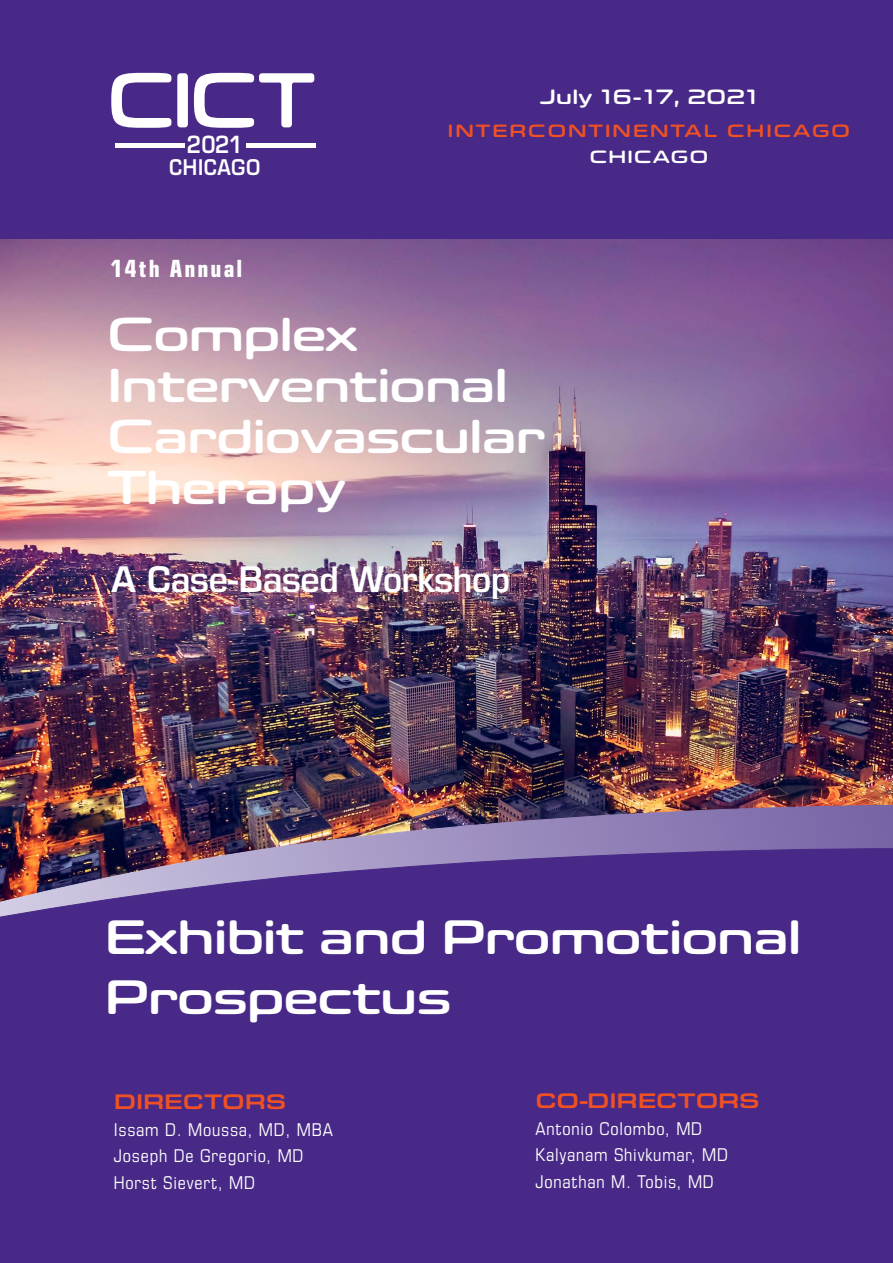
<style>
.page{position:relative;width:893px;height:1263px;background:#fff}
.page>*{position:absolute;margin:0;border:0;box-sizing:border-box;transform-origin:0 0}
.t1{font:600 79.65px "Eurostile Candy LT Pro";color:#fff;scale:.89 1}
.t2{font:600 49.5px/59.4px "Eurostile Candy LT Pro";letter-spacing:-.025em;color:#fff}
.t3{font:600 48.9px/51px "Eurostile Candy LT Pro";letter-spacing:-.025em;color:#fff}
.t4{font:600 35.55px "Eurostile LT Pro";letter-spacing:-.025em;color:#fff}
.t5{font:25.8px "Eurostile Con Hea";letter-spacing:.08em;color:#fff}
.t6{font:600 23.85px "Eurostile LT Pro";color:#fff;scale:.89 1}
.t7{font:500 21.9px "Eurostile Ext";letter-spacing:-.01em;color:#f05123}
.t8{font:600 21.75px "Eurostile LT Pro";color:#fff;scale:.89 1}
.t9{font:600 21.15px "Eurostile Candy LT Pro";letter-spacing:.01em;color:#fff}
.t10{font:19.05px/26.7px "Eurostile Con";letter-spacing:.04em;color:#fff}
.t11{font:600 18.15px "Eurostile Candy LT Pro";letter-spacing:.11em;color:#f05123}
.t12{font:600 18.15px "Eurostile Candy LT Pro";letter-spacing:.07em;color:#fff}
</style>
<div class="page">
<img style="left:0;top:239px;width:893px;height:561px">
<img style="left:0;top:800px;width:893px;height:43px">
<div style="left:0;top:843px;width:893px;height:420px;background:#482987"></div>
<div style="left:0;top:0;width:893px;height:239px;background:#482987"></div>
<div style="left:115px;top:143px;width:70px;height:5px;background:#fff"></div>
<div style="left:246px;top:143px;width:70px;height:5px;background:#fff"></div>
<h1 class="t1" style="left:107px;top:57px;width:235px">CICT</h1>
<p class="t6" style="left:187px;top:130px;width:64px">2021</p>
<p class="t8" style="left:169px;top:154px;width:105px">CHICAGO</p>
<h3 class="t5" style="left:111px;top:250px;width:133px">14th Annual</h3>
<p class="t9" style="left:540px;top:85px;width:220px">July 16-17, 2021</p>
<p class="t11" style="left:448px;top:120px;width:403px">INTERCONTINENTAL CHICAGO</p>
<p class="t12" style="left:590px;top:147px;width:120px">CHICAGO</p>
<h3 class="t3" style="left:108px;top:309px;width:440px">Complex<br>Interventional<br>Cardiovascular<br>Therapy</h3>
<h3 class="t4" style="left:111px;top:558px;width:401px">A Case-Based Workshop</h3>
<h2 class="t2" style="left:105px;top:909px;width:698px">Exhibit and Promotional<br>Prospectus</h2>
<p class="t7" style="left:114px;top:1086px;width:174px">DIRECTORS</p>
<p class="t10" style="left:114px;top:1115px;width:221px">Issam D. Moussa, MD, MBA<br>Joseph De Gregorio, MD<br>Horst Sievert, MD</p>
<p class="t7" style="left:536px;top:1085px;width:226px">CO-DIRECTORS</p>
<p class="t10" style="left:536px;top:1114px;width:194px">Antonio Colombo, MD<br>Kalyanam Shivkumar, MD<br>Jonathan M. Tobis, MD</p>
</div>
